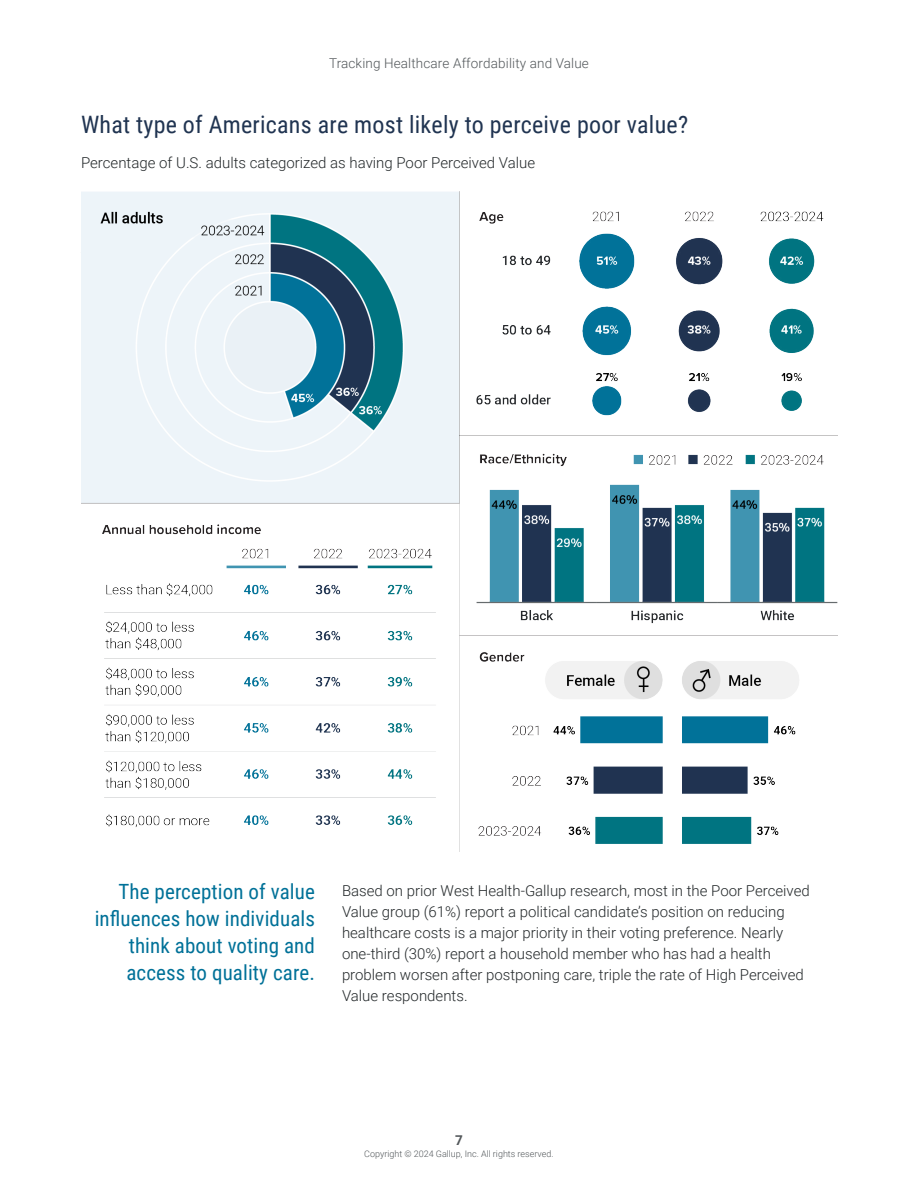
<style>
.page{position:relative;width:918px;height:1188px;background:#fff}
.page>*{position:absolute;margin:0;border:0;box-sizing:border-box;transform-origin:0 0}
.page_header{font:24px "Roboto Condensed";letter-spacing:.01em;color:#203451}
.pullquote_sans{font:21px/27px "Roboto Condensed";letter-spacing:.005em;color:#007198;text-align:right}
.body_span{font:300 15px/21px "Roboto";color:#23282a}
.t1{font:300 13.5px "Roboto";letter-spacing:.01em;color:#52575a}
.t2{font:700 13.5px "Roboto";color:#52575a}
.t3{font:300 9px "Roboto";color:#52575a}
</style>
<div class="page">
<img style="left:81px;top:191px;width:756px;height:661px">
<p class="t1" style="left:329px;top:54px;width:261px">Tracking Healthcare Affordability and Value</p>
<h3 class="page_header" style="left:81px;top:108px;width:609px">What type of Americans are most likely to perceive poor value?</h3>
<p class="body_span" style="left:81px;top:151px;width:456px">Percentage of U.S. adults categorized as having Poor Perceived Value</p>
<p class="pullquote_sans" style="left:95px;top:878px;width:222px">The perception of value influences how individuals think about voting and access to quality care.</p>
<p class="body_span" style="left:342px;top:880px;width:469px">Based on prior West Health-Gallup research, most in the Poor Perceived Value group (61%) report a political candidate’s position on reducing healthcare costs is a major priority in their voting preference. Nearly one‑third (30%) report a household member who has had a health problem worsen after postponing care, triple the rate of High Perceived Value respondents.</p>
<p class="t2" style="left:455px;top:1131px;width:9px">7</p>
<p class="t3" style="left:364px;top:1147px;width:191px">Copyright © 2024 Gallup, Inc. All rights reserved.</p>
</div>
